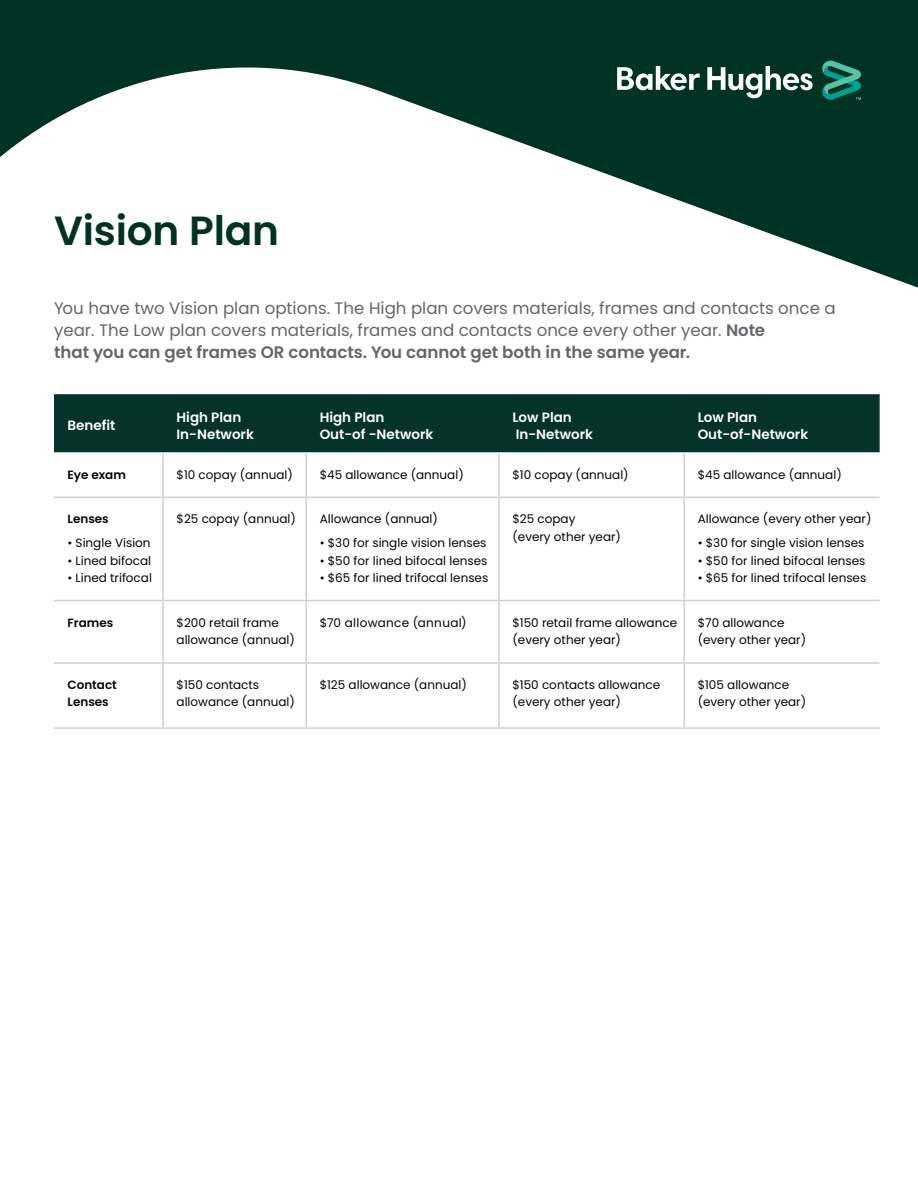
<style>
.page{position:relative;width:918px;height:1188px;background:#fff}
.page>*{position:absolute;margin:0;border:0;box-sizing:border-box;transform-origin:0 0}
.t1{font:600 40.65px "Poppins";letter-spacing:-.005em;color:#003323}
.t2{font:16.65px/21.6px "Poppins";color:#63666a}
.Body_Bold{font:600 13.5px/17.2px "Poppins";color:#fff}
.Resources_Chart_8_5{font:12px/17.2px "Poppins";color:#040503}
.Chart_Body{font:12px/17.2px "Poppins";color:#040503}
.Chart_Body_Bold{font:12px/17.2px "Poppins";color:#040503}
.Chart_Body_Bold-2{font:600 12px/17.2px "Poppins";color:#040503}
.Resources_Chart_8_5-2{font:12px "Poppins";letter-spacing:.03em;color:#040503}
.s1{font-weight:600}
</style>
<div class="page">
<div style="left:0;top:0;width:918px;height:343px;background:#003323"></div>
<svg style="left:0;top:67px;width:918px;height:276px;fill:#fff"></svg>
<svg style="left:617px;top:60px;width:245px;height:41px"></svg>
<div style="left:54px;top:394px;width:826px;height:59px;background:#05322b"></div>
<svg style="left:54px;top:496px;width:826px;height:106px"></svg>
<hr style="left:54px;top:497px;width:108px;height:1px;background:#d0d0d0">
<hr style="left:164px;top:497px;width:142px;height:1px;background:#d0d0d0">
<hr style="left:306px;top:497px;width:193px;height:1px;background:#d0d0d0">
<hr style="left:499px;top:497px;width:185px;height:1px;background:#d0d0d0">
<hr style="left:684px;top:497px;width:196px;height:1px;background:#d0d0d0">
<hr style="left:54px;top:600px;width:108px;height:1px;background:#d0d0d0">
<hr style="left:164px;top:600px;width:142px;height:1px;background:#d0d0d0">
<hr style="left:306px;top:600px;width:193px;height:1px;background:#d0d0d0">
<hr style="left:499px;top:600px;width:185px;height:1px;background:#d0d0d0">
<hr style="left:684px;top:600px;width:196px;height:1px;background:#d0d0d0">
<hr style="left:54px;top:662px;width:108px;height:2px;background:#d0d0d0">
<hr style="left:164px;top:662px;width:142px;height:2px;background:#d0d0d0">
<hr style="left:306px;top:662px;width:193px;height:2px;background:#d0d0d0">
<hr style="left:499px;top:662px;width:185px;height:2px;background:#d0d0d0">
<hr style="left:684px;top:662px;width:196px;height:2px;background:#d0d0d0">
<hr style="left:54px;top:727px;width:109px;height:2px;background:#d0d0d0">
<hr style="left:163px;top:727px;width:143px;height:2px;background:#d0d0d0">
<hr style="left:306px;top:727px;width:193px;height:2px;background:#d0d0d0">
<hr style="left:499px;top:727px;width:185px;height:2px;background:#d0d0d0">
<hr style="left:684px;top:727px;width:196px;height:2px;background:#d0d0d0">
<hr style="left:162px;top:453px;width:2px;height:44px;background:#d0d0d0">
<hr style="left:162px;top:497px;width:2px;height:103px;background:#d0d0d0">
<hr style="left:162px;top:600px;width:2px;height:63px;background:#d0d0d0">
<hr style="left:162px;top:663px;width:2px;height:64px;background:#d0d0d0">
<hr style="left:305px;top:453px;width:2px;height:44px;background:#d0d0d0">
<hr style="left:498px;top:453px;width:2px;height:44px;background:#d0d0d0">
<hr style="left:683px;top:453px;width:2px;height:44px;background:#d0d0d0">
<hr style="left:305px;top:498px;width:2px;height:102px;background:#d0d0d0">
<hr style="left:498px;top:498px;width:2px;height:102px;background:#d0d0d0">
<hr style="left:683px;top:498px;width:2px;height:102px;background:#d0d0d0">
<hr style="left:305px;top:601px;width:2px;height:61px;background:#d0d0d0">
<hr style="left:498px;top:601px;width:2px;height:61px;background:#d0d0d0">
<hr style="left:683px;top:601px;width:2px;height:61px;background:#d0d0d0">
<hr style="left:305px;top:664px;width:2px;height:63px;background:#d0d0d0">
<hr style="left:498px;top:664px;width:2px;height:63px;background:#d0d0d0">
<hr style="left:683px;top:664px;width:2px;height:63px;background:#d0d0d0">
<p class="t1" style="left:54px;top:207px;width:227px">Vision Plan</p>
<p class="t2" style="left:54px;top:298px;width:783px">You have two Vision plan options. The High plan covers materials, frames and contacts once a year. The Low plan covers materials, frames and contacts once every other year. <span class="s1">Note<br>that you can get frames OR contacts. You cannot get both in the same year.</span></p>
<p class="Body_Bold" style="left:68px;top:417px;width:49px">Benefit</p>
<p class="Body_Bold" style="left:177px;top:409px;width:79px">High Plan<br>In-Network</p>
<p class="Body_Bold" style="left:320px;top:409px;width:115px">High Plan<br>Out-of -Network</p>
<p class="Body_Bold" style="left:512px;top:409px;width:82px">Low Plan<br>In-Network</p>
<p class="Body_Bold" style="left:698px;top:409px;width:112px">Low Plan<br>Out-of-Network</p>
<p class="Chart_Body_Bold-2" style="left:68px;top:466px;width:60px">Eye exam</p>
<p class="Chart_Body" style="left:177px;top:466px;width:118px">$10 copay (annual)</p>
<p class="Resources_Chart_8_5" style="left:320px;top:466px;width:146px">$45 allowance (annual)</p>
<p class="Resources_Chart_8_5" style="left:512px;top:466px;width:118px">$10 copay (annual)</p>
<p class="Resources_Chart_8_5" style="left:698px;top:466px;width:146px">$45 allowance (annual)</p>
<p class="Chart_Body_Bold-2" style="left:68px;top:511px;width:43px">Lenses</p>
<p class="Chart_Body_Bold" style="left:68px;top:535px;width:85px">• Single Vision</p>
<p class="Chart_Body_Bold" style="left:68px;top:552px;width:85px">• Lined bifocal</p>
<p class="Chart_Body_Bold" style="left:68px;top:569px;width:86px">• Lined trifocal</p>
<p class="Resources_Chart_8_5" style="left:512px;top:511px;width:110px">$25 copay<br>(every other year)</p>
<p class="Resources_Chart_8_5" style="left:698px;top:511px;width:175px">Allowance (every other year)</p>
<p class="Chart_Body" style="left:177px;top:511px;width:121px">$25 copay (annual)</p>
<p class="Resources_Chart_8_5" style="left:320px;top:511px;width:120px">Allowance (annual)</p>
<p class="Resources_Chart_8_5" style="left:320px;top:535px;width:168px">• $30 for single vision lenses</p>
<p class="Resources_Chart_8_5" style="left:320px;top:552px;width:169px">• $50 for lined bifocal lenses</p>
<p class="Resources_Chart_8_5" style="left:320px;top:569px;width:170px">• $65 for lined trifocal lenses</p>
<p class="Resources_Chart_8_5" style="left:698px;top:535px;width:168px">• $30 for single vision lenses</p>
<p class="Resources_Chart_8_5" style="left:698px;top:552px;width:169px">• $50 for lined bifocal lenses</p>
<p class="Resources_Chart_8_5" style="left:698px;top:569px;width:170px">• $65 for lined trifocal lenses</p>
<p class="Chart_Body_Bold-2" style="left:68px;top:614px;width:47px">Frames</p>
<p class="Chart_Body_Bold" style="left:177px;top:614px;width:120px">$200 retail frame allowance (annual)</p>
<p class="Resources_Chart_8_5-2" style="left:320px;top:615px;width:149px">$70 allowance (annual)</p>
<p class="Chart_Body" style="left:512px;top:614px;width:166px">$150 retail frame allowance (every other year)</p>
<p class="Resources_Chart_8_5" style="left:698px;top:614px;width:110px">$70 allowance (every other year)</p>
<p class="Chart_Body_Bold-2" style="left:68px;top:676px;width:51px">Contact<br>Lenses</p>
<p class="Chart_Body_Bold" style="left:177px;top:676px;width:120px">$150 contacts allowance (annual)</p>
<p class="Resources_Chart_8_5" style="left:320px;top:676px;width:149px">$125 allowance (annual)</p>
<p class="Chart_Body" style="left:512px;top:676px;width:149px">$150 contacts allowance</p>
<p class="Resources_Chart_8_5" style="left:698px;top:676px;width:110px">$105 allowance (every other year)</p>
<p class="Chart_Body" style="left:512px;top:694px;width:110px">(every other year)</p>
</div>
